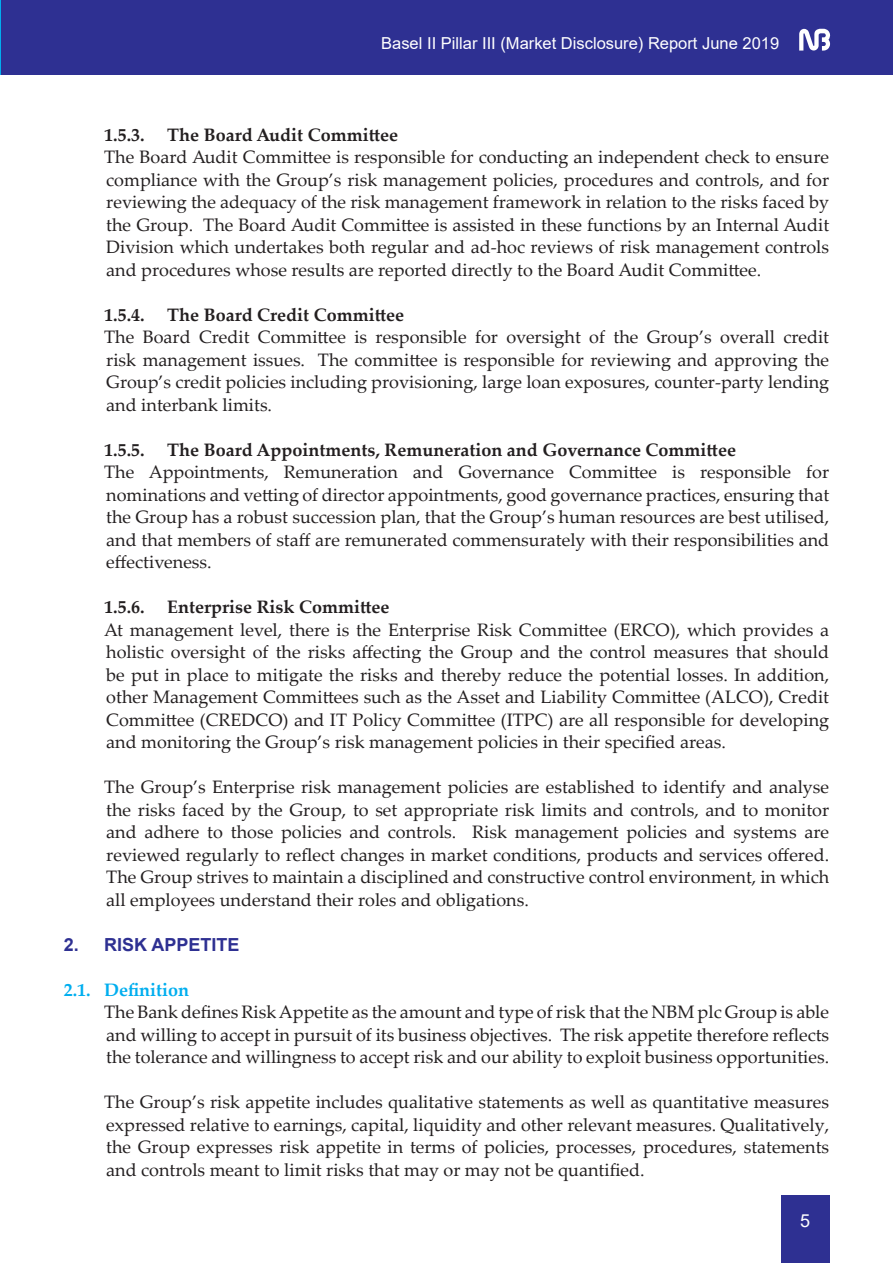
<style>
.page{position:relative;width:893px;height:1263px;background:#fff}
.page>*{position:absolute;margin:0;border:0;box-sizing:border-box;transform-origin:0 0}
.t1{font:18px/22.5px "Palatino Linotype";color:#231f20;text-align:justify}
.t2{font:700 18px "Palatino Linotype";color:#231f20}
.t3{font:700 18px "Arial";color:#2e3092}
.t4{font:700 18px "Palatino Linotype";color:#00aeef}
.t5{font:18px "Arial";color:#fff}
.t6{font:16.5px "Arial";color:#fff}
</style>
<div class="page">
<hr style="left:0;top:0;width:1px;height:75px;background:#00aeef">
<div style="left:1px;top:0;width:891px;height:75px;background:#2e3092"></div>
<div style="left:781px;top:1196px;width:48px;height:67px;background:#2e3092"></div>
<svg style="left:799px;top:29px;width:31px;height:22px"></svg>
<p class="t6" style="left:381px;top:32px;width:399px">Basel II Pillar III (Market Disclosure) Report June 2019</p>
<p class="t2" style="left:104px;top:122px;width:42px">1.5.3.</p>
<p class="t2" style="left:167px;top:122px;width:232px">The Board Audit Committee</p>
<p class="t1" style="left:104px;top:145px;width:726px">The Board Audit Committee is responsible for conducting an independent check to ensure compliance with the Group’s risk management policies, procedures and controls, and for reviewing the adequacy of the risk management framework in relation to the risks faced by the Group. The Board Audit Committee is assisted in these functions by an Internal Audit Division which undertakes both regular and ad-hoc reviews of risk management controls and procedures whose results are reported directly to the Board Audit Committee.</p>
<p class="t2" style="left:104px;top:302px;width:42px">1.5.4.</p>
<p class="t2" style="left:167px;top:302px;width:238px">The Board Credit Committee</p>
<p class="t1" style="left:104px;top:325px;width:726px">The Board Credit Committee is responsible for oversight of the Group’s overall credit risk management issues. The committee is responsible for reviewing and approving the Group’s credit policies including provisioning, large loan exposures, counter-party lending and interbank limits.</p>
<p class="t2" style="left:104px;top:437px;width:42px">1.5.5.</p>
<p class="t2" style="left:167px;top:437px;width:570px">The Board Appointments, Remuneration and Governance Committee</p>
<p class="t1" style="left:104px;top:460px;width:726px">The Appointments, Remuneration and Governance Committee is responsible for nominations and vetting of director appointments, good governance practices, ensuring that the Group has a robust succession plan, that the Group’s human resources are best utilised, and that members of staff are remunerated commensurately with their responsibilities and effectiveness.</p>
<p class="t2" style="left:104px;top:594px;width:42px">1.5.6.</p>
<p class="t2" style="left:167px;top:594px;width:224px">Enterprise Risk Committee</p>
<p class="t1" style="left:104px;top:618px;width:726px">At management level, there is the Enterprise Risk Committee (ERCO), which provides a holistic oversight of the risks affecting the Group and the control measures that should be put in place to mitigate the risks and thereby reduce the potential losses. In addition, other Management Committees such as the Asset and Liability Committee (ALCO), Credit Committee (CREDCO) and IT Policy Committee (ITPC) are all responsible for developing and monitoring the Group’s risk management policies in their specified areas.</p>
<p class="t1" style="left:104px;top:775px;width:726px">The Group’s Enterprise risk management policies are established to identify and analyse the risks faced by the Group, to set appropriate risk limits and controls, and to monitor and adhere to those policies and controls. Risk management policies and systems are reviewed regularly to reflect changes in market conditions, products and services offered.<br>The Group strives to maintain a disciplined and constructive control environment, in which all employees understand their roles and obligations.</p>
<p class="t3" style="left:64px;top:932px;width:177px">2. RISK APPETITE</p>
<p class="t4" style="left:64px;top:977px;width:127px">2.1. Definition</p>
<p class="t1" style="left:104px;top:1000px;width:726px">The Bank defines RiskAppetite as the amount and type of risk that the NBM plc Group is able and willing to accept in pursuit of its business objectives. The risk appetite therefore reflects the tolerance and willingness to accept risk and our ability to exploit business opportunities.</p>
<p class="t1" style="left:104px;top:1090px;width:726px">The Group’s risk appetite includes qualitative statements as well as quantitative measures expressed relative to earnings, capital, liquidity and other relevant measures. Qualitatively, the Group expresses risk appetite in terms of policies, processes, procedures, statements and controls meant to limit risks that may or may not be quantified.</p>
<p class="t5" style="left:800px;top:1208px;width:12px">5</p>
</div>
